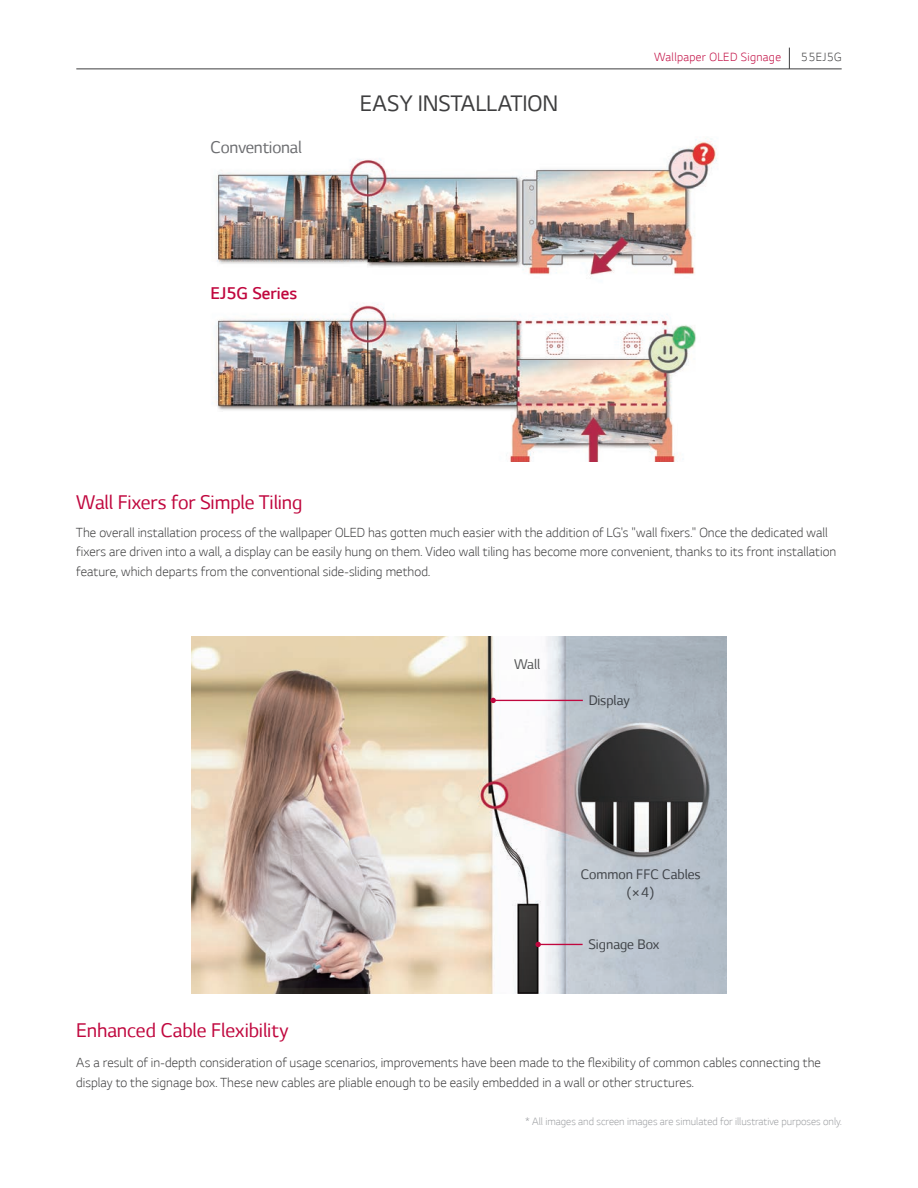
<style>
.page{position:relative;width:918px;height:1188px;background:#fff}
.page>*{position:absolute;margin:0;border:0;box-sizing:border-box;transform-origin:0 0}
.t1{font:25.5px "LG Smart";color:#3e3e3f}
.t2{font:22.5px "LG Smart";letter-spacing:-.005em;color:#c0073e}
.t3{font:19.35px "LG Smart";letter-spacing:-.01em;color:#6c6d70}
.t4{font:300 19.35px "LG Smart";color:#c0073e}
.t5{font:16.05px "LG Smart";color:#57585a}
.t6{font:15.75px/18px "LG Smart";color:#57585a;text-align:center}
.t7{font:300 15px/19.5px "LG Smart";letter-spacing:.005em;color:#3e3e3f}
.t8{font:300 13.5px "LG Smart";letter-spacing:.025em;color:#c0073e}
.t9{font:300 13.5px "LG Smart";letter-spacing:.025em;color:#3e3e3f}
.t10{font:300 12px "LG Smart";color:#9d9fa2}
</style>
<div class="page">
<hr style="left:76px;top:69px;width:766px;height:1px;background:#3e3e3f">
<svg style="left:789px;top:48px;width:1px;height:21px"></svg>
<img style="left:191px;top:637px;width:536px;height:357px">
<hr style="left:538px;top:944px;width:45px;height:1px;background:#c0073e">
<svg style="left:535px;top:942px;width:6px;height:5px"></svg>
<hr style="left:493px;top:700px;width:90px;height:1px;background:#c0073e">
<svg style="left:490px;top:698px;width:6px;height:5px"></svg>
<img style="left:213px;top:304px;width:483px;height:158px">
<img style="left:216px;top:138px;width:501px;height:141px">
<p class="t3" style="left:211px;top:136px;width:93px">Conventional</p>
<p class="t4" style="left:211px;top:282px;width:88px">EJ5G Series</p>
<p class="t1" style="left:360px;top:89px;width:200px">EASY INSTALLATION</p>
<p class="t8" style="left:654px;top:49px;width:128px">Wallpaper OLED Signage</p>
<p class="t9" style="left:801px;top:49px;width:42px">55EJ5G</p>
<p class="t2" style="left:76px;top:490px;width:228px">Wall Fixers for Simple Tiling</p>
<p class="t7" style="left:76px;top:522px;width:762px">The overall installation process of the wallpaper OLED has gotten much easier with the addition of LG's "wall fixers." Once the dedicated wall fixers are driven into a wall, a display can be easily hung on them. Video wall tiling has become more convenient, thanks to its front installation feature, which departs from the conventional side-sliding method.</p>
<p class="t5" style="left:514px;top:655px;width:28px">Wall</p>
<p class="t6" style="left:588px;top:692px;width:43px">Display</p>
<p class="t6" style="left:581px;top:865px;width:122px">Common FFC Cables (×4)</p>
<p class="t6" style="left:588px;top:935px;width:73px">Signage Box</p>
<p class="t2" style="left:76px;top:1018px;width:214px">Enhanced Cable Flexibility</p>
<p class="t7" style="left:76px;top:1053px;width:746px">As a result of in-depth consideration of usage scenarios, improvements have been made to the flexibility of common cables connecting the display to the signage box. These new cables are pliable enough to be easily embedded in a wall or other structures.</p>
<p class="t10" style="left:525px;top:1115px;width:318px">* All images and screen images are simulated for illustrative purposes only.</p>
</div>
